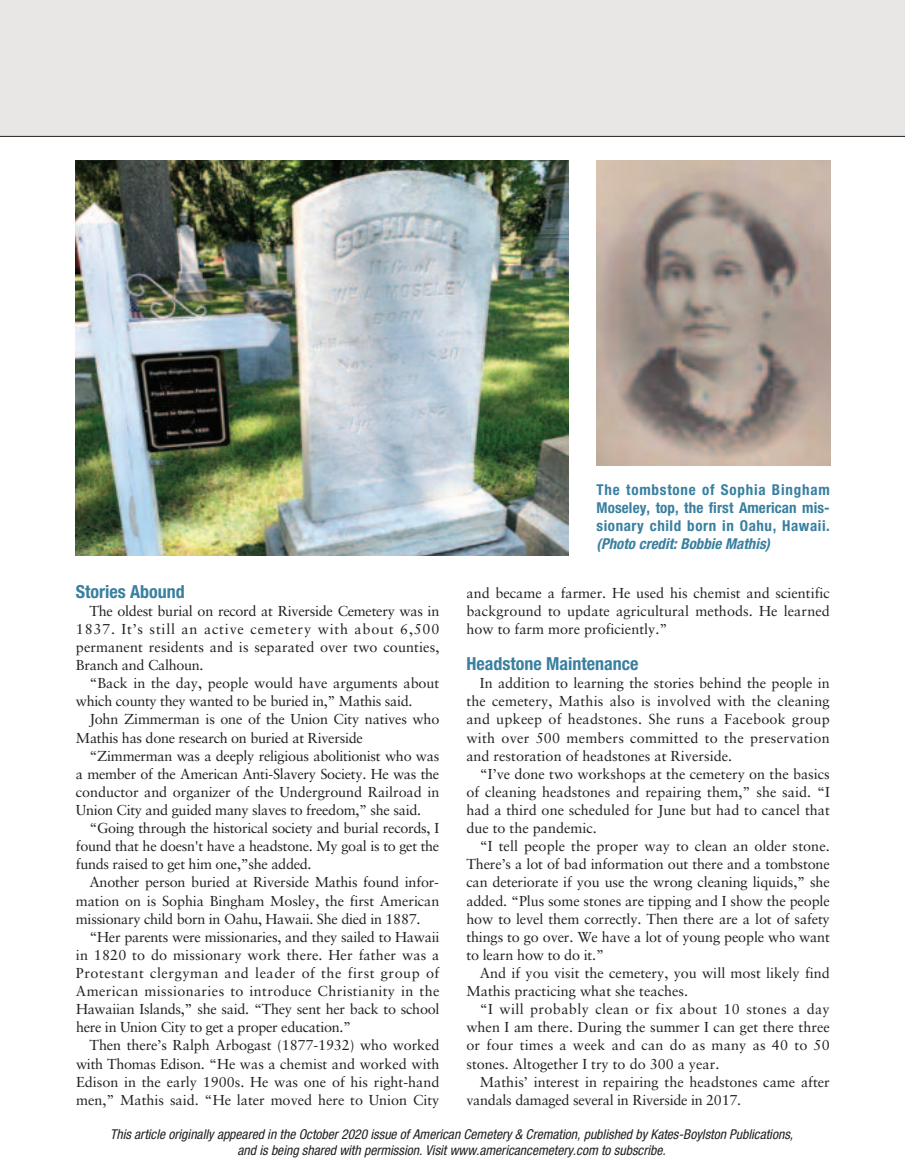
<style>
.page{position:relative;width:905px;height:1175px;background:#fff}
.page>*{position:absolute;margin:0;border:0;box-sizing:border-box;transform-origin:0 0}
.t1{font:700 condensed 18px "Helvetica Neue LT Std";color:#397f9f}
.t2{font:700 condensed 15px/18px "Helvetica Neue LT Std";letter-spacing:.04em;color:#397f9f;text-align:justify}
.t3{font:italic 700 condensed 15px "Helvetica Neue LT Std";color:#397f9f}
.t4{font:14.4px/18.1px "Sabon LT Std";letter-spacing:-.005em;color:#231f20;text-align:justify}
.t5{font:italic condensed 13.65px/16.4px "Helvetica Neue LT Std";color:#231f20;text-align:center}
</style>
<div class="page">
<div style="left:0;top:0;width:904px;height:137px;background:#e8e7e6"></div>
<hr style="left:0;top:136px;width:904px;height:1px;background:#231f20">
<img style="left:75px;top:161px;width:494px;height:394px">
<img style="left:596px;top:161px;width:234px;height:305px">
<p class="t1" style="left:76px;top:585px;width:110px">Stories Abound</p>
<p class="t4" style="left:76px;top:603px;width:365px;text-indent:13px">The oldest burial on record at Riverside Cemetery was in 1837. It’s still an active cemetery with about 6,500 permanent residents and is separated over two counties, Branch and Calhoun.</p>
<p class="t4" style="left:76px;top:675px;width:365px;text-indent:14px">“Back in the day, people would have arguments about which county they wanted to be buried in,” Mathis said.</p>
<p class="t4" style="left:76px;top:711px;width:365px;text-indent:14px">John Zimmerman is one of the Union City natives who<br>Mathis has done research on buried at Riverside</p>
<p class="t4" style="left:76px;top:747px;width:365px;text-indent:14px">“Zimmerman was a deeply religious abolitionist who was a member of the American Anti-Slavery Society. He was the conductor and organizer of the Underground Railroad in Union City and guided many slaves to freedom,” she said.</p>
<p class="t4" style="left:76px;top:820px;width:365px;text-indent:14px">“Going through the historical society and burial records, I found that he doesn't have a headstone. My goal is to get the funds raised to get him one,”she added.</p>
<p class="t4" style="left:76px;top:874px;width:365px;text-indent:14px">Another person buried at Riverside Mathis found infor&shy;mation on is Sophia Bingham Mosley, the first American missionary child born in Oahu, Hawaii. She died in 1887.</p>
<p class="t4" style="left:76px;top:928px;width:365px;text-indent:13px">“Her parents were missionaries, and they sailed to Hawaii in 1820 to do missionary work there. Her father was a Protestant clergyman and leader of the first group of American missionaries to introduce Christianity in the Hawaiian Islands,” she said. “They sent her back to school here in Union City to get a proper education.”</p>
<p class="t4" style="left:76px;top:1037px;width:365px;text-indent:13px">Then there’s Ralph Arbogast (1877-1932) who worked with Thomas Edison. “He was a chemist and worked with Edison in the early 1900s. He was one of his right-hand men,” Mathis said. “He later moved here to Union City</p>
<p class="t2" style="left:596px;top:482px;width:235px">The tombstone of Sophia Bingham Moseley, top, the first American mis&shy;sionary child born in Oahu, Hawaii.</p>
<p class="t3" style="left:596px;top:538px;width:175px">(Photo credit: Bobbie Mathis)</p>
<p class="t4" style="left:466px;top:584px;width:365px">and became a farmer. He used his chemist and scientific background to update agricultural methods. He learned how to farm more proficiently.”</p>
<p class="t1" style="left:466px;top:657px;width:173px">Headstone Maintenance</p>
<p class="t4" style="left:466px;top:675px;width:365px;text-indent:14px">In addition to learning the stories behind the people in the cemetery, Mathis also is involved with the cleaning and upkeep of headstones. She runs a Facebook group with over 500 members committed to the preservation and restoration of headstones at Riverside.</p>
<p class="t4" style="left:466px;top:766px;width:365px;text-indent:13px">“I’ve done two workshops at the cemetery on the basics of cleaning headstones and repairing them,” she said. “I had a third one scheduled for June but had to cancel that due to the pandemic.</p>
<p class="t4" style="left:466px;top:838px;width:365px;text-indent:14px">“I tell people the proper way to clean an older stone.<br>There’s a lot of bad information out there and a tombstone can deteriorate if you use the wrong cleaning liquids,” she added. “Plus some stones are tipping and I show the people how to level them correctly. Then there are a lot of safety things to go over. We have a lot of young people who want to learn how to do it.”</p>
<p class="t4" style="left:466px;top:965px;width:365px;text-indent:13px">And if you visit the cemetery, you will most likely find<br>Mathis practicing what she teaches.</p>
<p class="t4" style="left:466px;top:1001px;width:365px;text-indent:13px">“I will probably clean or fix about 10 stones a day when I am there. During the summer I can get there three or four times a week and can do as many as 40 to 50 stones. Altogether I try to do 300 a year.</p>
<p class="t4" style="left:466px;top:1073px;width:365px;text-indent:13px">Mathis’ interest in repairing the headstones came after vandals damaged several in Riverside in 2017.</p>
<p class="t5" style="left:110px;top:1127px;width:684px">This article originally appeared in the October 2020 issue of American Cemetery &amp; Cremation, published by Kates-Boylston Publications, and is being shared with permission. Visit www.americancemetery.com to subscribe.</p>
</div>
